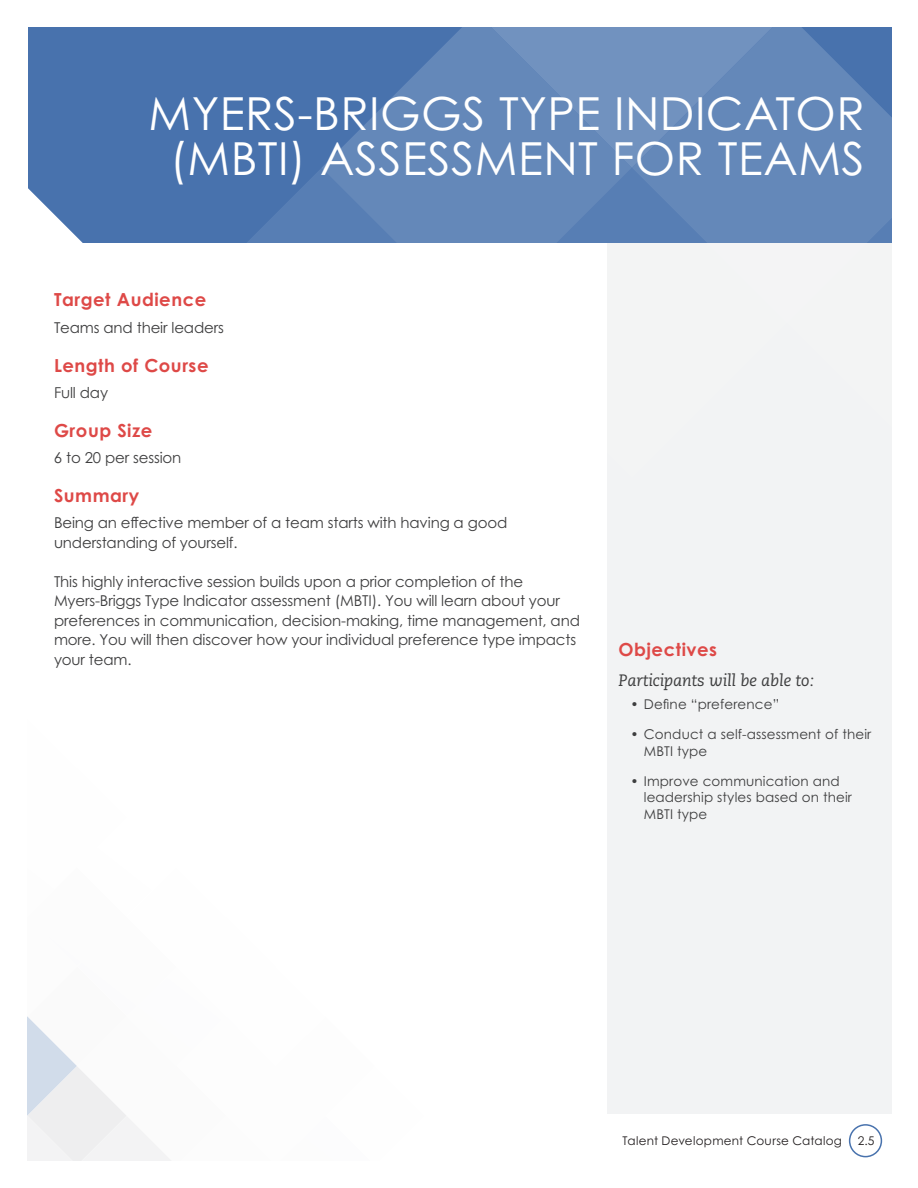
<style>
.page{position:relative;width:918px;height:1188px;background:#fff}
.page>*{position:absolute;margin:0;border:0;box-sizing:border-box;transform-origin:0 0}
.t1{font:45.6px/45px "Century Gothic Pro";letter-spacing:.01em;color:#fff;text-align:center}
.t2{font:700 18px "Century Gothic Pro";letter-spacing:.03em;color:#de4947}
.t3{font:italic 16.5px "Caecilia";letter-spacing:-.01em;color:#3e3e3f}
.t4{font:15px/19.5px "Century Gothic Pro";letter-spacing:-.01em;color:#3e3e3f}
.t5{font:15px "Century Gothic";color:#3e3e3f}
.t6{font:13.5px/16.5px "Century Gothic Pro";letter-spacing:.01em;color:#3e3e3f}
.t7{font:12px "Century Gothic Pro";letter-spacing:.02em;color:#231f20}
.s1{font-family:"Century Gothic Pro"}
</style>
<div class="page">
<div style="left:607px;top:191px;width:285px;height:923px;background:#f2f3f4"></div>
<svg style="left:27px;top:1016px;width:144px;height:145px"></svg>
<div style="left:28px;top:27px;width:864px;height:216px;background:#4872ad"></div>
<svg style="left:28px;top:188px;width:55px;height:55px"></svg>
<div style="left:849px;top:1124px;width:33px;height:33px;border:2px solid #4872ad;border-radius:50%"></div>
<svg style="left:322px;top:27px;width:155px;height:141px;fill:#6488b9"></svg>
<svg style="left:247px;top:168px;width:230px;height:75px;fill:#6488b9"></svg>
<svg style="left:477px;top:27px;width:415px;height:216px;background:#6488b9"></svg>
<h1 class="t1" style="left:148px;top:90px;width:718px">MYERS-BRIGGS TYPE INDICATOR (MBTI) ASSESSMENT FOR TEAMS</h1>
<p class="t2" style="left:54px;top:289px;width:154px">Target Audience</p>
<p class="t4" style="left:54px;top:317px;width:171px">Teams and their leaders</p>
<p class="t2" style="left:54px;top:354px;width:156px">Length of Course</p>
<p class="t5" style="left:54px;top:382px;width:56px">Full <span class="s1">day</span></p>
<p class="t2" style="left:54px;top:419px;width:100px">Group Size</p>
<p class="t4" style="left:54px;top:448px;width:129px">6 to 20 per session</p>
<p class="t2" style="left:54px;top:484px;width:87px">Summary</p>
<p class="t4" style="left:54px;top:513px;width:455px">Being an effective member of a team starts with having a good understanding of yourself.</p>
<p class="t4" style="left:54px;top:571px;width:528px">This highly interactive session builds upon a prior completion of the Myers-Briggs Type Indicator assessment (MBTI). You will learn about your preferences in communication, decision-making, time management, and more. You will then discover how your individual preference type impacts your team.</p>
<p class="t2" style="left:618px;top:638px;width:100px">Objectives</p>
<p class="t3" style="left:618px;top:671px;width:197px">Participants will be able to:</p>
<p class="t6" style="left:630px;top:696px;width:150px">• Define “preference”</p>
<p class="t6" style="left:644px;top:726px;width:229px;text-indent:-14px">• Conduct a self-assessment of their<br>MBTI type</p>
<p class="t6" style="left:644px;top:772px;width:210px;text-indent:-14px">• Improve communication and leadership styles based on their<br>MBTI type</p>
<p class="t7" style="left:623px;top:1133px;width:221px">Talent Development Course Catalog</p>
<p class="t7" style="left:858px;top:1133px;width:18px">2.5</p>
</div>
